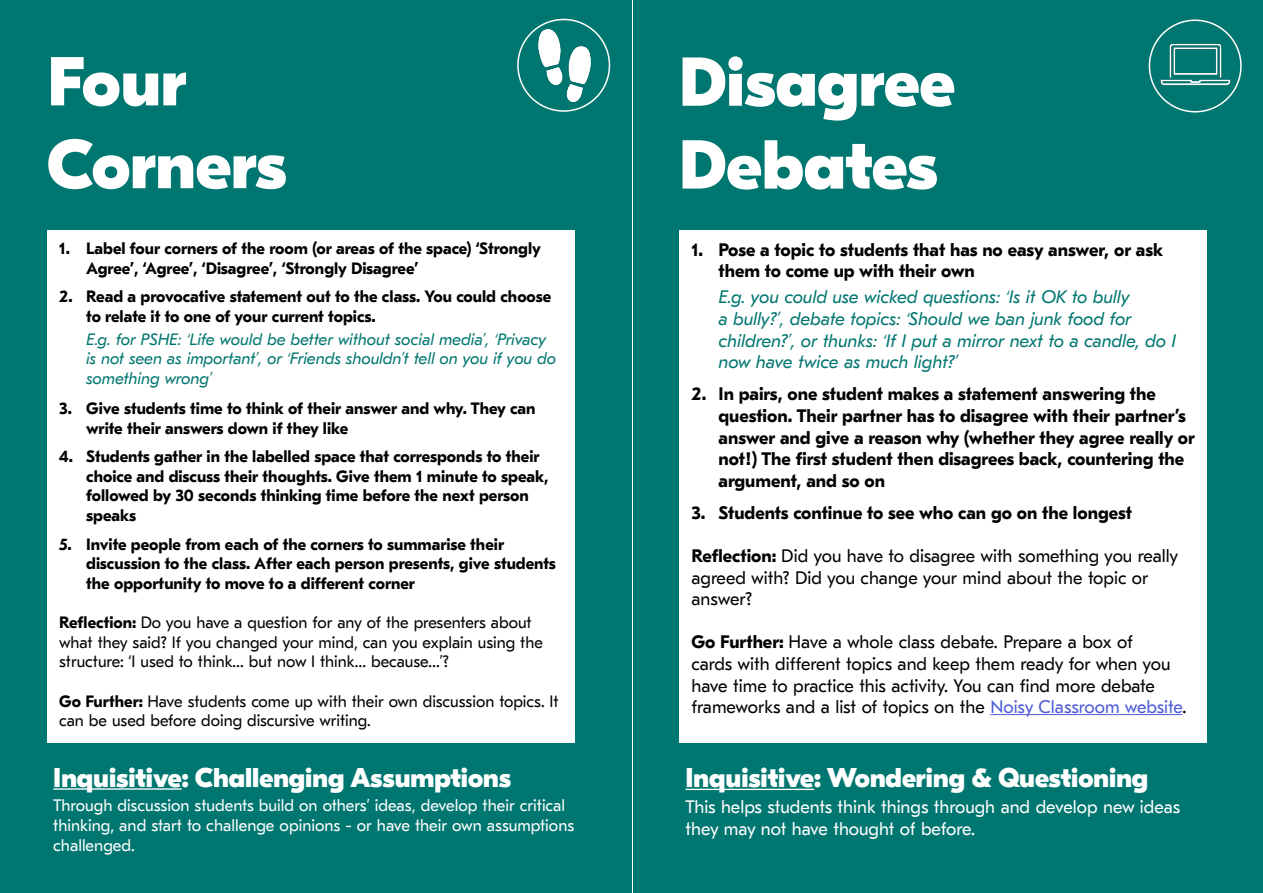
<style>
.page{position:relative;width:1263px;height:893px;background:#fff}
.page>*{position:absolute;margin:0;border:0;box-sizing:border-box;transform-origin:0 0}
.t1{font:800 69px/82.8px "GT Eesti Display";color:#fff}
.t2{font:800 27px "GT Eesti Display";color:#fff}
.t3{font:700 18px/21.6px "GT Eesti Text";color:#000}
.t4{font:18px/21.6px "GT Eesti Text";color:#000}
.t5{font:italic 18px/21.6px "GT Eesti Text";color:#007670}
.t6{font:18px/21.6px "GT Eesti Text";color:#fff}
.t7{font:16.5px/19.8px "GT Eesti Text";color:#fff}
.t8{font:700 16.35px/19.6px "GT Eesti Text";color:#000}
.t9{font:16.35px/19.6px "GT Eesti Text";color:#000}
.t10{font:italic 16.35px/19.6px "GT Eesti Text";color:#007670}
.s1{font-weight:700}
.s2{color:#4f5cd6}
</style>
<div class="page">
<div style="left:0;top:0;width:631px;height:893px;background:#007670"></div>
<div style="left:47px;top:230px;width:528px;height:512px;background:#fff"></div>
<hr style="left:53px;top:788px;width:129px;height:2px;background:#fff">
<img style="left:529px;top:29px;width:71px;height:72px">
<div style="left:517px;top:19px;width:93px;height:93px;border:2px solid #fff;border-radius:50%"></div>
<div style="left:633px;top:0;width:630px;height:893px;background:#007670"></div>
<div style="left:679px;top:230px;width:528px;height:512px;background:#fff"></div>
<hr style="left:990px;top:714px;width:192px;height:1px;background:#4f5cd6">
<hr style="left:685px;top:789px;width:129px;height:1px;background:#fff">
<img style="left:1159px;top:28px;width:72px;height:72px">
<div style="left:1149px;top:20px;width:93px;height:93px;border:2px solid #fff;border-radius:50%"></div>
<h1 class="t1" style="left:47px;top:42px;width:241px">Four<br>Corners</h1>
<p class="t8" style="left:86px;top:239px;width:456px;text-indent:-27px">1. Label four corners of the room (or areas of the space) ‘Strongly<br>Agree’, ‘Agree’, ‘Disagree’, ‘Strongly Disagree’</p>
<p class="t8" style="left:86px;top:287px;width:466px;text-indent:-27px">2. Read a provocative statement out to the class. You could choose to relate it to one of your current topics.</p>
<p class="t10" style="left:86px;top:329px;width:471px">E.g. for PSHE: ‘Life would be better without social media’, ‘Privacy is not seen as important’, or ‘Friends shouldn’t tell on you if you do something wrong’</p>
<p class="t8" style="left:86px;top:399px;width:451px;text-indent:-27px">3. Give students time to think of their answer and why. They can write their answers down if they like</p>
<p class="t8" style="left:86px;top:447px;width:464px;text-indent:-27px">4. Students gather in the labelled space that corresponds to their choice and discuss their thoughts. Give them 1 minute to speak, followed by 30 seconds thinking time before the next person speaks</p>
<p class="t8" style="left:86px;top:535px;width:471px;text-indent:-27px">5. Invite people from each of the corners to summarise their discussion to the class. After each person presents, give students the opportunity to move to a different corner</p>
<p class="t9" style="left:59px;top:613px;width:485px"><span class="s1">Reflection:</span> Do you have a question for any of the presenters about what they said? If you changed your mind, can you explain using the structure: ‘I used to think… but now I think… because…’?</p>
<p class="t9" style="left:59px;top:691px;width:501px"><span class="s1">Go Further:</span> Have students come up with their own discussion topics. It can be used before doing discursive writing.</p>
<h2 class="t2" style="left:53px;top:763px;width:459px">Inquisitive: Challenging Assumptions</h2>
<p class="t7" style="left:53px;top:796px;width:522px">Through discussion students build on others’ ideas, develop their critical thinking, and start to challenge opinions - or have their own assumptions challenged.</p>
<h1 class="t1" style="left:679px;top:42px;width:278px">Disagree<br>Debates</h1>
<p class="t3" style="left:718px;top:239px;width:446px;text-indent:-27px">1. Pose a topic to students that has no easy answer, or ask them to come up with their own</p>
<p class="t5" style="left:718px;top:287px;width:459px">E.g. you could use wicked questions: ‘Is it OK to bully<br>a bully?’, debate topics: ‘Should we ban junk food for children?’, or thunks: ‘If I put a mirror next to a candle, do I now have twice as much light?’</p>
<p class="t3" style="left:718px;top:384px;width:478px;text-indent:-27px">2. In pairs, one student makes a statement answering the question. Their partner has to disagree with their partner’s answer and give a reason why (whether they agree really or not!) The first student then disagrees back, countering the argument, and so on</p>
<p class="t3" style="left:691px;top:502px;width:442px">3. Students continue to see who can go on the longest</p>
<p class="t4" style="left:691px;top:545px;width:488px"><span class="s1">Reflection:</span> Did you have to disagree with something you really agreed with? Did you change your mind about the topic or answer?</p>
<p class="t4" style="left:691px;top:632px;width:496px"><span class="s1">Go Further:</span> Have a whole class debate. Prepare a box of<br>cards with different topics and keep them ready for when you have time to practice this activity. You can find more debate frameworks and a list of topics on the <span class="s2">Noisy Classroom website</span>.</p>
<h2 class="t2" style="left:685px;top:763px;width:464px">Inquisitive: Wondering &amp; Questioning</h2>
<p class="t6" style="left:685px;top:797px;width:496px">This helps students think things through and develop new ideas they may not have thought of before.</p>
</div>
